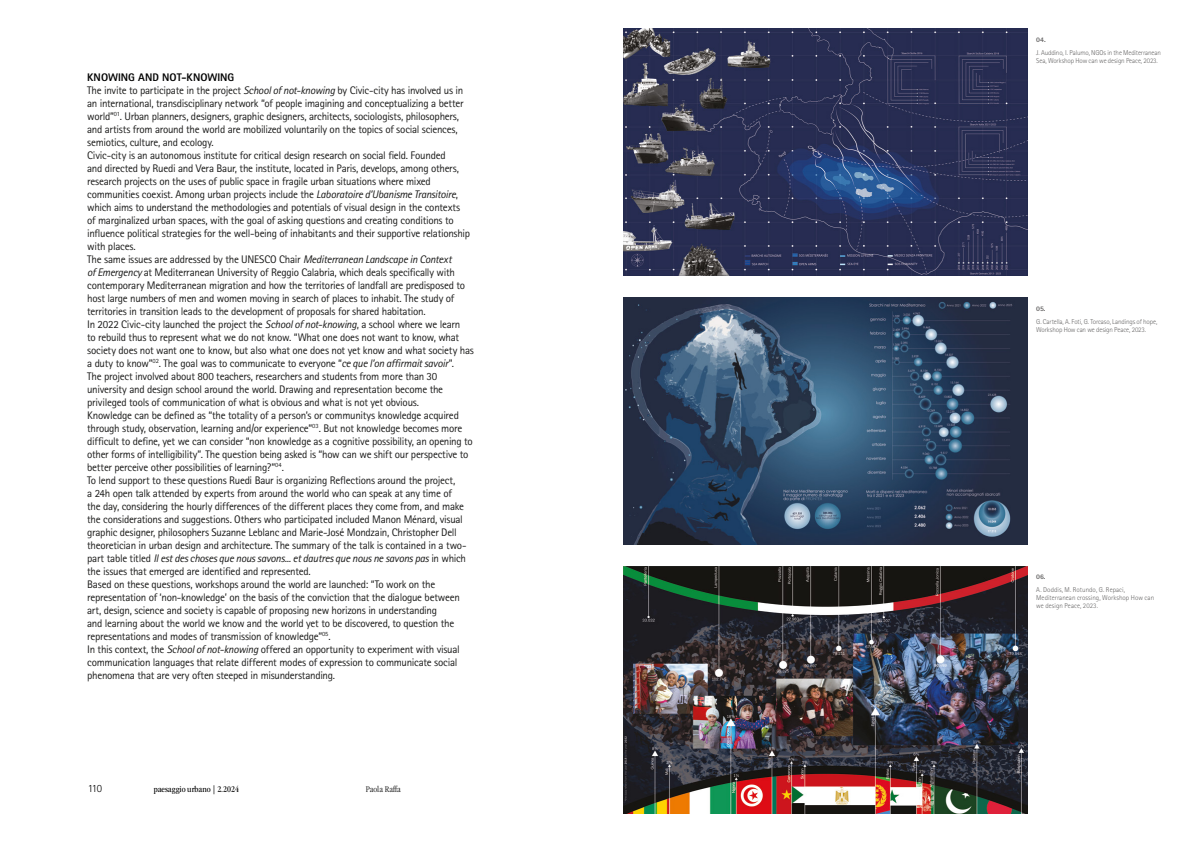
<style>
.page{position:relative;width:1191px;height:842px;background:#fff}
.page>*{position:absolute;margin:0;border:0;box-sizing:border-box;transform-origin:0 0}
.t1{font:11px/13px "Rotis Sans Serif Std";letter-spacing:-.025em;color:#1b1b1a}
.t2{font:300 11px "Rotis Sans Serif Std";color:#000}
.t3{font:condensed 9px "ITC Garamond Std";color:#000}
.t4{font:300 condensed 9px "ITC Garamond Std";color:#000}
.t5{font:300 7px/8px "Rotis Sans Serif Std";letter-spacing:-.01em;color:#646363}
.t6{font:800 7px "Rotis Sans Serif Std";color:#646363}
.s1{font-weight:800;color:#000}
.s2{font-style:italic}
</style>
<div class="page">
<img style="left:624px;top:28px;width:403px;height:248px">
<img style="left:624px;top:297px;width:403px;height:248px">
<img style="left:624px;top:566px;width:403px;height:247px">
<p class="t1" style="left:87px;top:71px;width:388px"><span class="s1">KNOWING AND NOT-KNOWING<br></span>The invite to participate in the project <span class="s2">School of not-knowing</span> by Civic-city has involved us in an international, transdisciplinary network “of people imagining and conceptualizing a better world”<sup>01</sup>. Urban planners, designers, graphic designers, architects, sociologists, philosophers, and artists from around the world are mobilized voluntarily on the topics of social sciences, semiotics, culture, and ecology.<br>Civic-city is an autonomous institute for critical design research on social field. Founded<br>and directed by Ruedi and Vera Baur, the institute, located in Paris, develops, among others, research projects on the uses of public space in fragile urban situations where mixed communities coexist. Among urban projects include the <span class="s2">Laboratoire d’Ubanisme Transitoire</span>, which aims to understand the methodologies and potentials of visual design in the contexts<br>of marginalized urban spaces, with the goal of asking questions and creating conditions to influence political strategies for the well-being of inhabitants and their supportive relationship with places.<br>The same issues are addressed by the UNESCO Chair <span class="s2">Mediterranean Landscape in Context<br>of Emergency</span> at Mediterranean University of Reggio Calabria, which deals specifically with contemporary Mediterranean migration and how the territories of landfall are predisposed to host large numbers of men and women moving in search of places to inhabit. The study of territories in transition leads to the development of proposals for shared habitation.<br>In 2022 Civic-city launched the project the <span class="s2">School of not-knowing</span>, a school where we learn<br>to rebuild thus to represent what we do not know. “What one does not want to know, what society does not want one to know, but also what one does not yet know and what society has a duty to know”<sup>02</sup>. The goal was to communicate to everyone “<span class="s2">ce que l’on affirmait savoir</span>”.<br>The project involved about 800 teachers, researchers and students from more than 30 university and design school around the world. Drawing and representation become the privileged tools of communication of what is obvious and what is not yet obvious.<br>Knowledge can be defined as “the totality of a person’s or communitys knowledge acquired through study, observation, learning and/or experience”<sup>03</sup>. But not knowledge becomes more difficult to define, yet we can consider “non knowledge as a cognitive possibility, an opening to other forms of intelligibility”. The question being asked is “how can we shift our perspective to better perceive other possibilities of learning?”<sup>04</sup>.<br>To lend support to these questions Ruedi Baur is organizing Reflections around the project,<br>a 24h open talk attended by experts from around the world who can speak at any time of<br>the day, considering the hourly differences of the different places they come from, and make the considerations and suggestions. Others who participated included Manon Ménard, visual graphic designer, philosophers Suzanne Leblanc and Marie-José Mondzain, Christopher Dell theoretician in urban design and architecture. The summary of the talk is contained in a two&shy;part table titled <span class="s2">Il est des choses que nous savons... et dautres que nous ne savons pas</span> in which the issues that emerged are identified and represented.<br>Based on these questions, workshops around the world are launched: “To work on the representation of ‘non-knowledge’ on the basis of the conviction that the dialogue between art, design, science and society is capable of proposing new horizons in understanding<br>and learning about the world we know and the world yet to be discovered, to question the representations and modes of transmission of knowledge”<sup>05</sup>.<br>In this context, the <span class="s2">School of not-knowing</span> offered an opportunity to experiment with visual communication languages that relate different modes of expression to communicate social phenomena that are very often steeped in misunderstanding.</p>
<p class="t2" style="left:88px;top:782px;width:16px">110</p>
<p class="t3" style="left:154px;top:784px;width:87px">paesaggio urbano | 2.2024</p>
<p class="t4" style="left:366px;top:784px;width:37px">Paola Raffa</p>
<p class="t6" style="left:1036px;top:35px;width:11px">04.</p>
<p class="t5" style="left:1036px;top:48px;width:126px">J. Auddino, I. Palumo, NGOs in the Mediterranean<br>Sea, Workshop How can we design Peace, 2023.</p>
<p class="t6" style="left:1036px;top:304px;width:11px">05.</p>
<p class="t5" style="left:1036px;top:317px;width:123px">G. Cartella, A. Foti, G. Torcaso, Landings of hope,<br>Workshop How can we design Peace, 2023.</p>
<p class="t6" style="left:1036px;top:572px;width:11px">06.</p>
<p class="t5" style="left:1036px;top:586px;width:119px">A. Doddis, M. Rotundo, G. Repaci,<br>Mediterranean crossing, Workshop How can we design Peace, 2023.</p>
</div>
